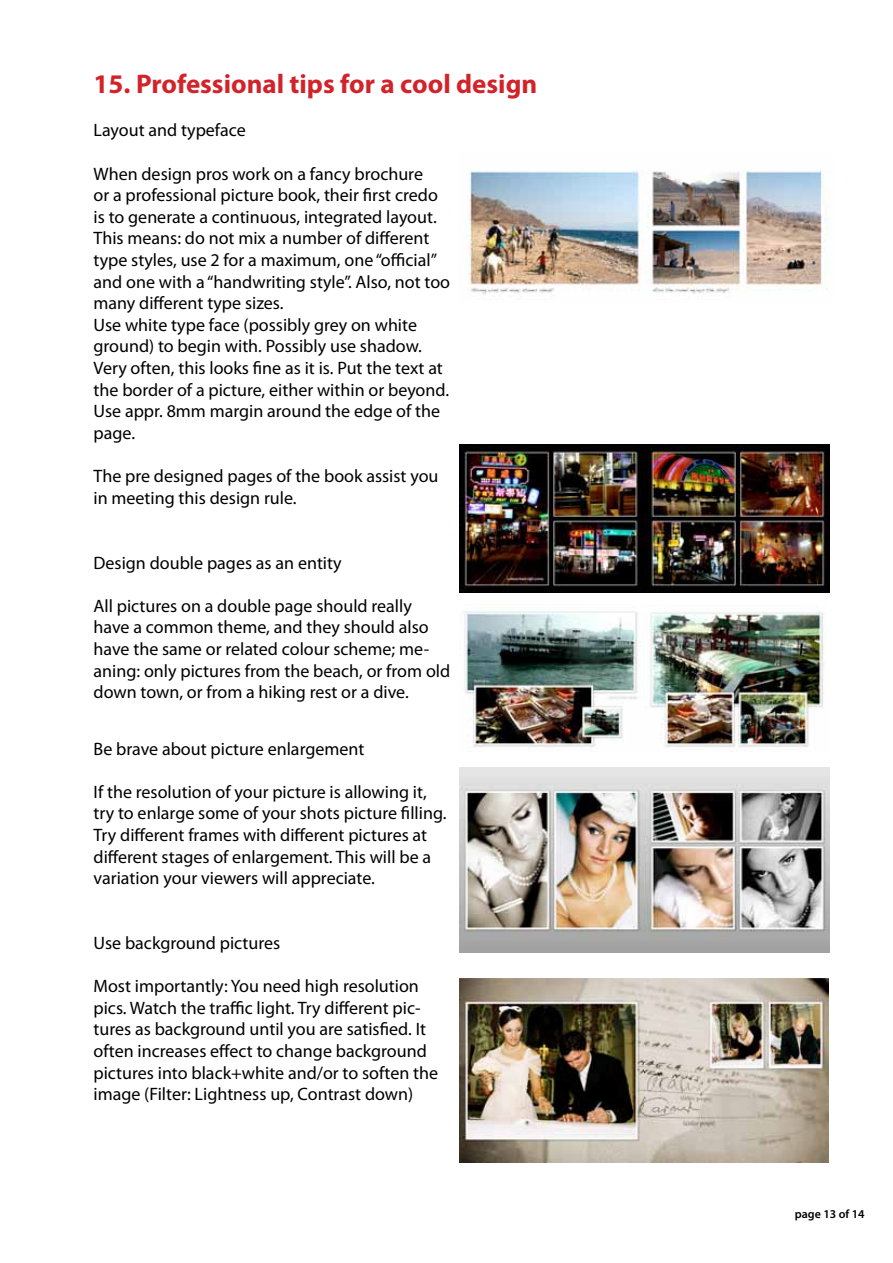
<style>
.page{position:relative;width:893px;height:1263px;background:#fff}
.page>*{position:absolute;margin:0;border:0;box-sizing:border-box;transform-origin:0 0}
.t1{font:700 27px "Myriad Pro";color:#d2232a}
.t2{font:18px/21.6px "Myriad Pro";color:#000}
.t3{font:600 12px "Myriad Pro";color:#000}
</style>
<div class="page">
<img style="left:468px;top:170px;width:359px;height:125px">
<img style="left:459px;top:444px;width:370px;height:148px">
<img style="left:464px;top:611px;width:361px;height:136px">
<img style="left:459px;top:767px;width:370px;height:186px">
<img style="left:459px;top:978px;width:370px;height:185px">
<h1 class="t1" style="left:94px;top:67px;width:445px">15. Professional tips for a cool design</h1>
<p class="t2" style="left:94px;top:119px;width:154px">Layout and typeface</p>
<p class="t2" style="left:94px;top:163px;width:358px">When design pros work on a fancy brochure<br>or a professional picture book, their first credo is to generate a continuous, integrated layout.<br>This means: do not mix a number of different type styles, use 2 for a maximum, one “official” and one with a “handwriting style”. Also, not too many different type sizes.<br>Use white type face (possibly grey on white ground) to begin with. Possibly use shadow.<br>Very often, this looks fine as it is. Put the text at the border of a picture, either within or beyond.<br>Use appr. 8mm margin around the edge of the page.</p>
<p class="t2" style="left:94px;top:465px;width:346px">The pre designed pages of the book assist you in meeting this design rule.</p>
<p class="t2" style="left:94px;top:551px;width:250px">Design double pages as an entity</p>
<p class="t2" style="left:94px;top:595px;width:358px">All pictures on a double page should really have a common theme, and they should also have the same or related colour scheme; me&shy;aning: only pictures from the beach, or from old down town, or from a hiking rest or a dive.</p>
<p class="t2" style="left:94px;top:737px;width:272px">Be brave about picture enlargement</p>
<p class="t2" style="left:94px;top:780px;width:355px">If the resolution of your picture is allowing it, try to enlarge some of your shots picture filling.<br>Try different frames with different pictures at different stages of enlargement. This will be a variation your viewers will appreciate.</p>
<p class="t2" style="left:94px;top:932px;width:188px">Use background pictures</p>
<p class="t2" style="left:94px;top:975px;width:346px">Most importantly: You need high resolution pics. Watch the traffic light. Try different pic&shy;tures as background until you are satisfied. It often increases effect to change background pictures into black+white and/or to soften the image (Filter: Lightness up, Contrast down)</p>
<p class="t3" style="left:795px;top:1206px;width:71px">page 13 of 14</p>
</div>
